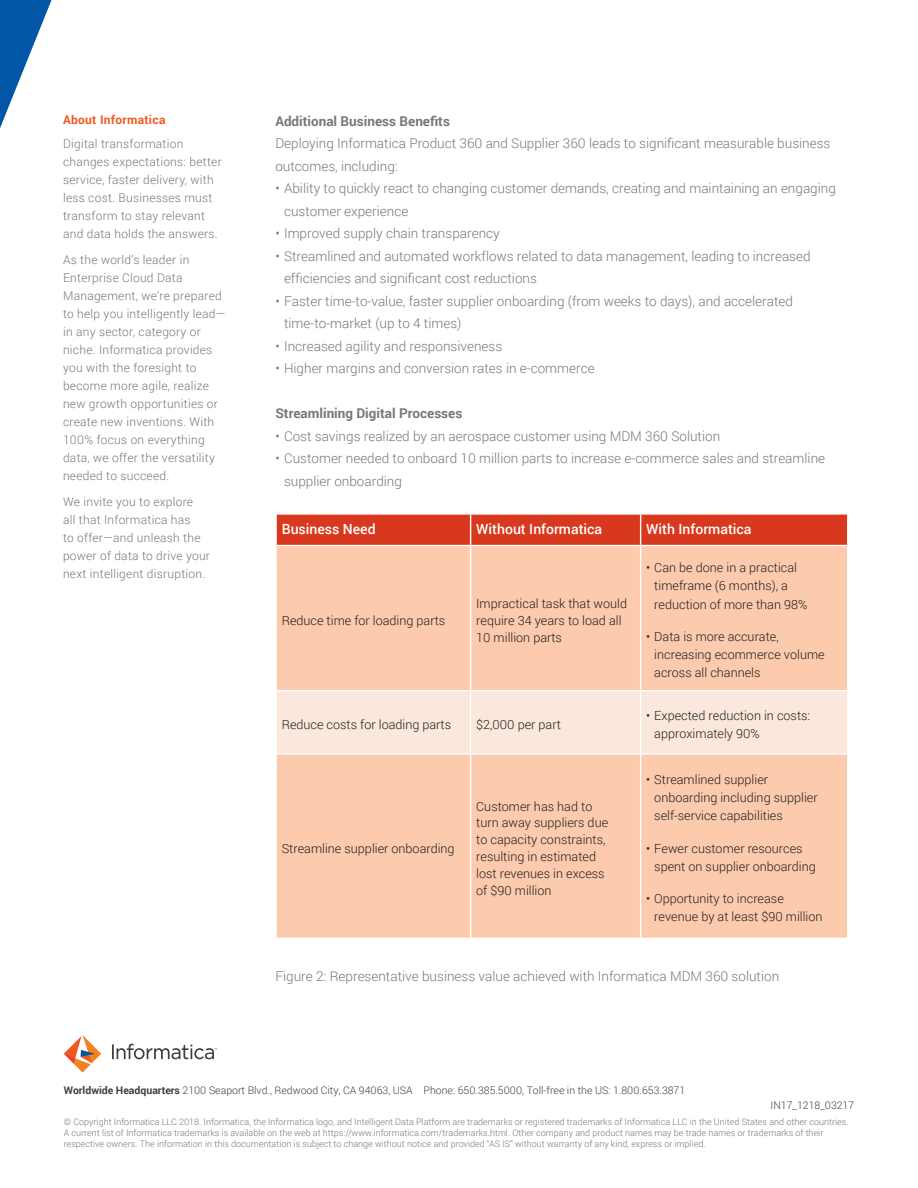
<style>
.page{position:relative;width:918px;height:1188px;background:#fff}
.page>*{position:absolute;margin:0;border:0;box-sizing:border-box;transform-origin:0 0}
.t1{font:500 13.95px "Roboto";color:#fff}
.t2{font:300 13.5px/22.5px "Roboto";color:#76787b}
.t3{font:700 13.5px "Roboto";color:#76787b}
.t4{font:300 12.6px/18.1px "Roboto";color:#231f20}
.t5{font:300 12px/18px "Roboto";letter-spacing:.02em;color:#76787b}
.t6{font:700 12px "Roboto";letter-spacing:.025em;color:#f15921}
.t7{font:300 10.5px "Roboto";color:#3e3e3f}
.t8{font:300 9px/10.8px "Roboto";color:#76787b}
.s1{font-weight:700}
</style>
<div class="page">
<svg style="left:0;top:0;width:52px;height:128px"></svg>
<svg style="left:64px;top:1035px;width:37px;height:38px"></svg>
<svg style="left:112px;top:1044px;width:105px;height:15px"></svg>
<div style="left:277px;top:515px;width:570px;height:30px;background:#d8381e"></div>
<div style="left:277px;top:546px;width:570px;height:392px;background:#fccaac"></div>
<div style="left:276px;top:691px;width:571px;height:62px;background:#fbe7dc"></div>
<hr style="left:470px;top:515px;width:1px;height:30px;background:#fff">
<hr style="left:640px;top:515px;width:1px;height:30px;background:#fff">
<hr style="left:470px;top:546px;width:1px;height:144px;background:#fff">
<hr style="left:640px;top:546px;width:1px;height:144px;background:#fff">
<hr style="left:275px;top:690px;width:196px;height:1px;background:#fff">
<hr style="left:275px;top:692px;width:2px;height:61px;background:#fff">
<hr style="left:471px;top:690px;width:170px;height:1px;background:#fff">
<hr style="left:470px;top:692px;width:1px;height:61px;background:#fff">
<hr style="left:641px;top:690px;width:207px;height:1px;background:#fff">
<hr style="left:640px;top:692px;width:1px;height:61px;background:#fff">
<hr style="left:275px;top:753px;width:196px;height:2px;background:#fff">
<hr style="left:471px;top:753px;width:170px;height:2px;background:#fff">
<hr style="left:470px;top:755px;width:1px;height:183px;background:#fff">
<hr style="left:641px;top:753px;width:207px;height:2px;background:#fff">
<hr style="left:640px;top:755px;width:1px;height:183px;background:#fff">
<p class="t6" style="left:63px;top:112px;width:104px">About Informatica</p>
<p class="t5" style="left:63px;top:134px;width:160px">Digital transformation changes expectations: better service, faster delivery, with less cost. Businesses must transform to stay relevant and data holds the answers.</p>
<p class="t5" style="left:63px;top:250px;width:164px">As the world’s leader in<br>Enterprise Cloud Data<br>Management, we’re prepared to help you intelligently lead— in any sector, category or niche. Informatica provides you with the foresight to become more agile, realize new growth opportunities or create new inventions. With<br>100% focus on everything data, we offer the versatility needed to succeed.</p>
<p class="t5" style="left:63px;top:492px;width:148px">We invite you to explore<br>all that Informatica has<br>to offer—and unleash the power of data to drive your next intelligent disruption.</p>
<p class="t3" style="left:275px;top:112px;width:176px">Additional Business Benefits</p>
<p class="t2" style="left:275px;top:132px;width:557px">Deploying Informatica Product 360 and Supplier 360 leads to significant measurable business outcomes, including:</p>
<p class="t2" style="left:284px;top:177px;width:553px;text-indent:-9px">• Ability to quickly react to changing customer demands, creating and maintaining an engaging customer experience</p>
<p class="t2" style="left:275px;top:222px;width:226px">• Improved supply chain transparency</p>
<p class="t2" style="left:284px;top:244px;width:528px;text-indent:-9px">• Streamlined and automated workflows related to data management, leading to increased efficiencies and significant cost reductions</p>
<p class="t2" style="left:284px;top:289px;width:510px;text-indent:-9px">• Faster time-to-value, faster supplier onboarding (from weeks to days), and accelerated time-to-market (up to 4 times)</p>
<p class="t2" style="left:275px;top:334px;width:228px">• Increased agility and responsiveness</p>
<p class="t2" style="left:275px;top:357px;width:321px">• Higher margins and conversion rates in e-commerce</p>
<p class="t3" style="left:275px;top:404px;width:188px">Streamlining Digital Processes</p>
<p class="t2" style="left:275px;top:424px;width:446px">• Cost savings realized by an aerospace customer using MDM 360 Solution</p>
<p class="t2" style="left:284px;top:447px;width:543px;text-indent:-9px">• Customer needed to onboard 10 million parts to increase e-commerce sales and streamline supplier onboarding</p>
<p class="t1" style="left:282px;top:519px;width:95px">Business Need</p>
<p class="t1" style="left:476px;top:519px;width:128px">Without Informatica</p>
<p class="t1" style="left:646px;top:519px;width:107px">With Informatica</p>
<p class="t4" style="left:282px;top:611px;width:165px">Reduce time for loading parts</p>
<p class="t4" style="left:476px;top:595px;width:152px;line-height:16.8px">Impractical task that would require 34 years to load all<br>10 million parts</p>
<p class="t4" style="left:654px;top:558px;width:155px;text-indent:-8px">• Can be done in a practical timeframe (6 months), a reduction of more than 98%</p>
<p class="t4" style="left:654px;top:627px;width:172px;text-indent:-8px">• Data is more accurate, increasing ecommerce volume across all channels</p>
<p class="t4" style="left:282px;top:715px;width:171px">Reduce costs for loading parts</p>
<p class="t4" style="left:476px;top:715px;width:86px">$2,000 per part</p>
<p class="t4" style="left:654px;top:706px;width:157px;text-indent:-8px">• Expected reduction in costs: approximately 90%</p>
<p class="t4" style="left:282px;top:839px;width:174px">Streamline supplier onboarding</p>
<p class="t4" style="left:476px;top:797px;width:133px;line-height:16.8px">Customer has had to turn away suppliers due to capacity constraints, resulting in estimated lost revenues in excess of $90 million</p>
<p class="t4" style="left:654px;top:770px;width:165px;text-indent:-8px">• Streamlined supplier onboarding including supplier self-service capabilities</p>
<p class="t4" style="left:654px;top:839px;width:163px;text-indent:-8px">• Fewer customer resources spent on supplier onboarding</p>
<p class="t4" style="left:654px;top:889px;width:170px;text-indent:-8px">• Opportunity to increase revenue by at least $90 million</p>
<p class="t2" style="left:275px;top:964px;width:505px">Figure 2: Representative business value achieved with Informatica MDM 360 solution</p>
<p class="t7" style="left:64px;top:1083px;width:623px"><span class="s1">Worldwide Headquarters</span> 2100 Seaport Blvd., Redwood City, CA 94063, USA Phone: 650.385.5000, Toll-free in the US: 1.800.653.3871</p>
<p class="t7" style="left:771px;top:1098px;width:85px">IN17_1218_03217</p>
<p class="t8" style="left:64px;top:1116px;width:786px">© Copyright Informatica LLC 2018. Informatica, the Informatica logo, and Intelligent Data Platform are trademarks or registered trademarks of Informatica LLC in the United States and other countries.<br>A current list of Informatica trademarks is available on the web at https://www.informatica.com/trademarks.html. Other company and product names may be trade names or trademarks of their respective owners. The information in this documentation is subject to change without notice and provided “AS IS” without warranty of any kind, express or implied.</p>
</div>
